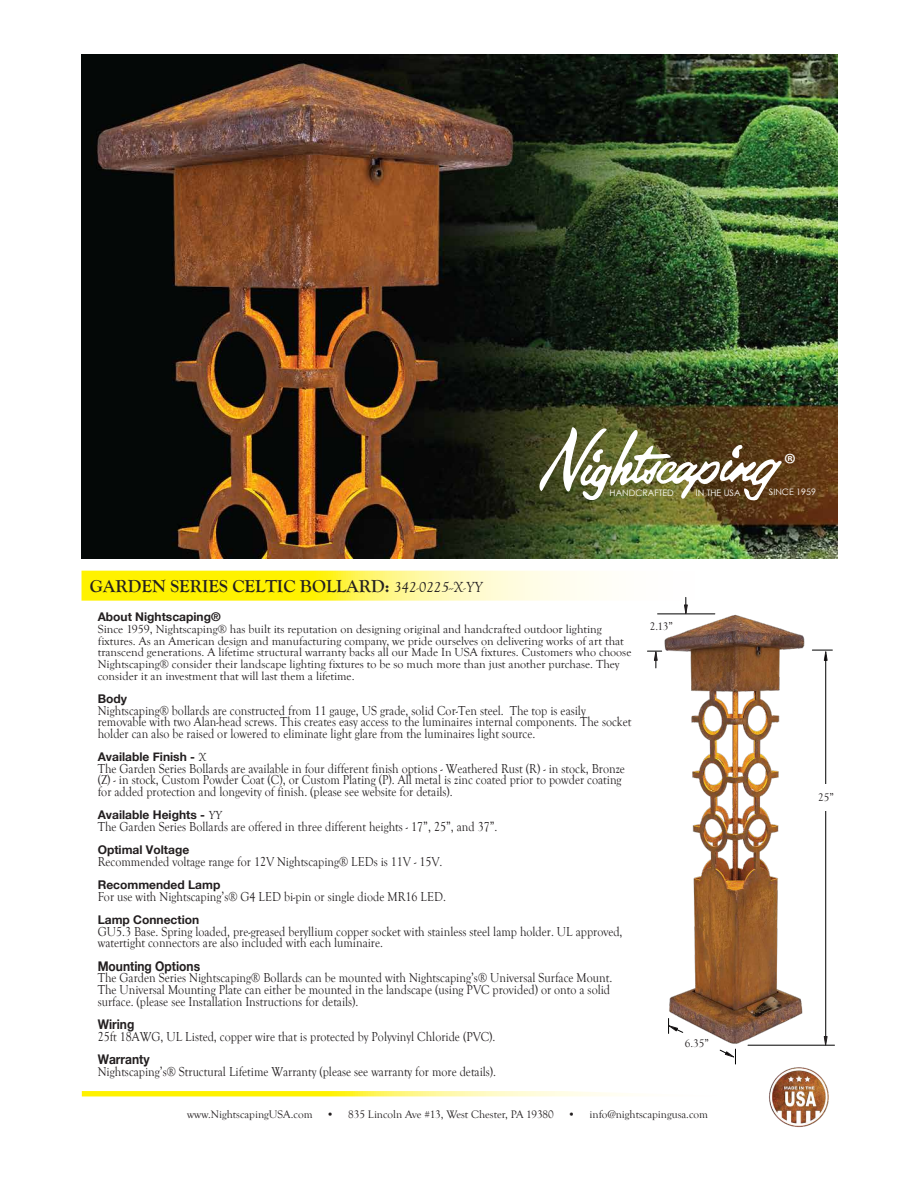
<style>
.page{position:relative;width:918px;height:1188px;background:#fff}
.page>*{position:absolute;margin:0;border:0;box-sizing:border-box;transform-origin:0 0}
.t1{font:29.7px "Myriad Pro";color:#fff}
.t2{font:700 18px "Goudy Old Style T";color:#231f20}
.t3{font:13.35px/11.7px "Goudy Old Style T";color:#231f20;scale:.9 1}
.t4{font:700 13.35px "Helvetica Neue";color:#231f20;scale:.9 1}
.t5{font:12px/11.7px "Goudy Old Style T";color:#231f20}
.t6{font:700 12px "Helvetica Neue";color:#231f20}
.t7{font:11.25px "Goudy Old Style T";color:#231f20}
.t8{font:8.85px "Century Gothic";color:#fff}
.s1{font-weight:400;font-style:italic;font-size:15px}
.s2{font-family:"Goudy Old Style T";font-weight:400;font-style:italic}
</style>
<div class="page">
<hr style="left:748px;top:1045px;width:87px;height:1px;background:#010101">
<svg style="left:825px;top:650px;width:7px;height:10px"></svg>
<hr style="left:825px;top:655px;width:1px;height:382px;background:#010101">
<div style="left:819px;top:784px;width:14px;height:26px;background:#fff"></div>
<svg style="left:825px;top:1036px;width:2px;height:9px"></svg>
<svg style="left:720px;top:1050px;width:16px;height:14px"></svg>
<img style="left:647px;top:613px;width:178px;height:437px">
<svg style="left:82px;top:571px;width:628px;height:43px"></svg>
<svg style="left:82px;top:1091px;width:546px;height:5px;background:#fff65e"></svg>
<img style="left:81px;top:55px;width:757px;height:504px">
<svg style="left:537px;top:426px;width:246px;height:75px"></svg>
<img style="left:769px;top:1067px;width:60px;height:60px">
<h1 class="t1" style="left:784px;top:445px;width:14px">®</h1>
<h2 class="t2" style="left:90px;top:576px;width:394px">GARDEN SERIES CELTIC BOLLARD: <span class="s1">342-0225--X-YY</span></h2>
<p class="t8" style="left:610px;top:487px;width:66px">HANDCRAFTED</p>
<p class="t8" style="left:696px;top:487px;width:46px">IN THE USA</p>
<p class="t8" style="left:769px;top:487px;width:48px">SINCE 1959</p>
<p class="t6" style="left:98px;top:608px;width:124px">About Nightscaping®</p>
<p class="t5" style="left:98px;top:624px;width:535px">Since 1959, Nightscaping® has built its reputation on designing original and handcrafted outdoor lighting fixtures. As an American design and manufacturing company, we pride ourselves on delivering works of art that transcend generations. A lifetime structural warranty backs all our Made In USA fixtures. Customers who choose Nightscaping® consider their landscape lighting fixtures to be so much more than just another purchase. They consider it an investment that will last them a lifetime.</p>
<p class="t6" style="left:98px;top:689px;width:31px">Body</p>
<p class="t3" style="left:98px;top:705px;width:594px">Nightscaping® bollards are constructed from 11 gauge, US grade, solid Cor-Ten steel. The top is easily removable with two Alan-head screws. This creates easy access to the luminaires internal components. The socket holder can also be raised or lowered to eliminate light glare from the luminaires light source.</p>
<p class="t6" style="left:98px;top:747px;width:110px">Available Finish - <span class="s2">X</span></p>
<p class="t3" style="left:98px;top:763px;width:587px">The Garden Series Bollards are available in four different finish options - Weathered Rust (R) - in stock, Bronze (Z) - in stock, Custom Powder Coat (C), or Custom Plating (P). All metal is zinc coated prior to powder coating for added protection and longevity of finish. (please see website for details).</p>
<p class="t6" style="left:98px;top:806px;width:126px">Available Heights - <span class="s2">YY</span></p>
<p class="t3" style="left:98px;top:821px;width:446px">The Garden Series Bollards are offered in three different heights - 17”, 25”, and 37”.</p>
<p class="t6" style="left:98px;top:841px;width:93px">Optimal Voltage</p>
<p class="t3" style="left:98px;top:856px;width:384px">Recommended voltage range for 12V Nightscaping® LEDs is 11V - 15V.</p>
<p class="t6" style="left:98px;top:876px;width:124px">Recommended Lamp</p>
<p class="t3" style="left:98px;top:891px;width:388px">For use with Nightscaping’s® G4 LED bi-pin or single diode MR16 LED.</p>
<p class="t6" style="left:98px;top:911px;width:103px">Lamp Connection</p>
<p class="t3" style="left:98px;top:926px;width:585px">GU5.3 Base. Spring loaded, pre-greased beryllium copper socket with stainless steel lamp holder. UL approved, watertight connectors are also included with each luminaire.</p>
<p class="t4" style="left:98px;top:956px;width:115px">Mounting Options</p>
<p class="t3" style="left:98px;top:972px;width:573px">The Garden Series Nightscaping® Bollards can be mounted with Nightscaping’s® Universal Surface Mount.<br>The Universal Mounting Plate can either be mounted in the landscape (using PVC provided) or onto a solid surface. (please see Installation Instructions for details).</p>
<p class="t4" style="left:98px;top:1014px;width:42px">Wiring</p>
<p class="t3" style="left:98px;top:1031px;width:443px">25ft 18AWG, UL Listed, copper wire that is protected by Polyvinyl Chloride (PVC).</p>
<p class="t4" style="left:98px;top:1049px;width:59px">Warranty</p>
<p class="t3" style="left:98px;top:1066px;width:444px">Nightscaping’s® Structural Lifetime Warranty (please see warranty for more details).</p>
<p class="t7" style="left:650px;top:620px;width:25px">2.13”</p>
<p class="t7" style="left:685px;top:1037px;width:26px">6.35”</p>
<p class="t7" style="left:187px;top:1108px;width:149px">www.NightscapingUSA.com •</p>
<p class="t7" style="left:348px;top:1108px;width:207px">835 Lincoln Ave #13, West Chester, PA 19380</p>
<p class="t7" style="left:568px;top:1108px;width:142px">• info@nightscapingusa.com</p>
<p class="t7" style="left:818px;top:791px;width:17px">25”</p>
</div>
